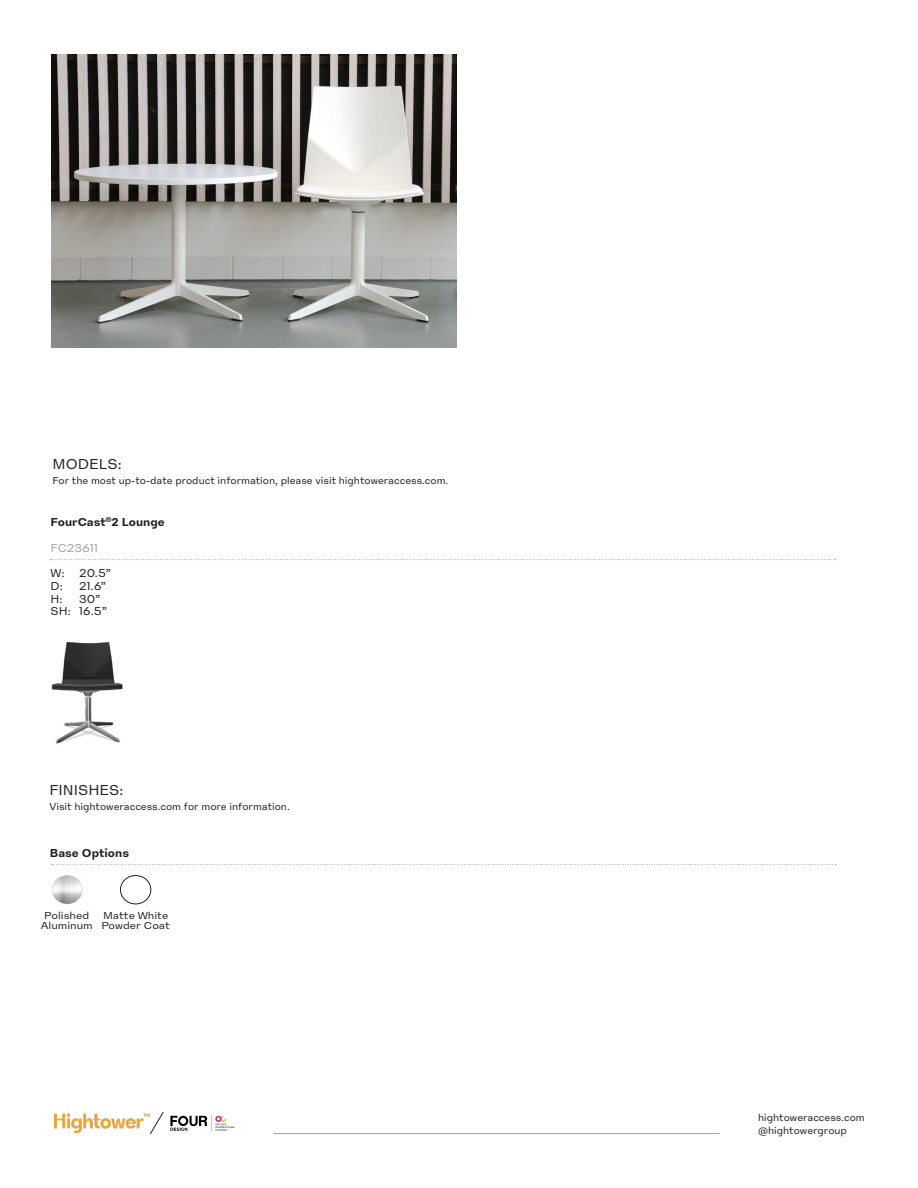
<style>
.page{position:relative;width:918px;height:1188px;background:#fff}
.page>*{position:absolute;margin:0;border:0;box-sizing:border-box;transform-origin:0 0}
.Body_Copy{font:15px "High Sans Text";color:#231f20}
.Body_Copy-2{font:700 12px "High Sans Text";color:#231f20}
.Body_Copy-3{font:12px "High Sans Text";color:#231f20}
.Body_Copy-4{font:12px "High Sans Text";color:#a0a1a5}
.Body_Copy-5{font:10.5px "High Sans Text";color:#231f20}
.Body_Copy-6{font:10.5px/10.4px "High Sans Text";color:#231f20;text-align:center;scale:1.07 1}
</style>
<div class="page">
<svg style="left:50px;top:559px;width:786px;height:1px"></svg>
<img style="left:52px;top:54px;width:404px;height:294px">
<img style="left:52px;top:875px;width:30px;height:29px">
<svg style="left:52px;top:864px;width:784px;height:1px"></svg>
<div style="left:120px;top:875px;width:31px;height:29px;border:1px solid #231f20;border-radius:50%"></div>
<img style="left:54px;top:1113px;width:96px;height:20px">
<svg style="left:150px;top:1112px;width:14px;height:22px"></svg>
<hr style="left:273px;top:1133px;width:447px;height:1px;background:#a0a1a5">
<svg style="left:170px;top:1114px;width:65px;height:18px"></svg>
<img style="left:51px;top:641px;width:72px;height:103px">
<p class="Body_Copy" style="left:52px;top:455px;width:71px">MODELS:</p>
<p class="Body_Copy-5" style="left:52px;top:474px;width:397px">For the most up-to-date product information, please visit hightoweraccess.com.</p>
<p class="Body_Copy-2" style="left:51px;top:515px;width:116px">FourCast<sup>®</sup>2 Lounge</p>
<p class="Body_Copy-4" style="left:51px;top:541px;width:49px">FC23611</p>
<p class="Body_Copy-3" style="left:51px;top:566px;width:62px">W: 20.5”</p>
<p class="Body_Copy-3" style="left:51px;top:579px;width:14px">D:</p>
<p class="Body_Copy-3" style="left:79px;top:579px;width:29px">21.6”</p>
<p class="Body_Copy-3" style="left:51px;top:592px;width:14px">H:</p>
<p class="Body_Copy-3" style="left:79px;top:592px;width:23px">30”</p>
<p class="Body_Copy-3" style="left:51px;top:604px;width:58px">SH: 16.5”</p>
<p class="Body_Copy" style="left:50px;top:781px;width:75px">FINISHES:</p>
<p class="Body_Copy-5" style="left:50px;top:800px;width:242px">Visit hightoweraccess.com for more information.</p>
<p class="Body_Copy-2" style="left:50px;top:845px;width:81px">Base Options</p>
<p class="Body_Copy-6" style="left:41px;top:910px;width:50px">Polished<br>Aluminum</p>
<p class="Body_Copy-6" style="left:101px;top:910px;width:66px;text-align:left">Matte White<br>Powder Coat</p>
<p class="Body_Copy-5" style="left:758px;top:1112px;width:108px">hightoweraccess.com</p>
<p class="Body_Copy-5" style="left:758px;top:1124px;width:90px">@hightowergroup</p>
</div>
